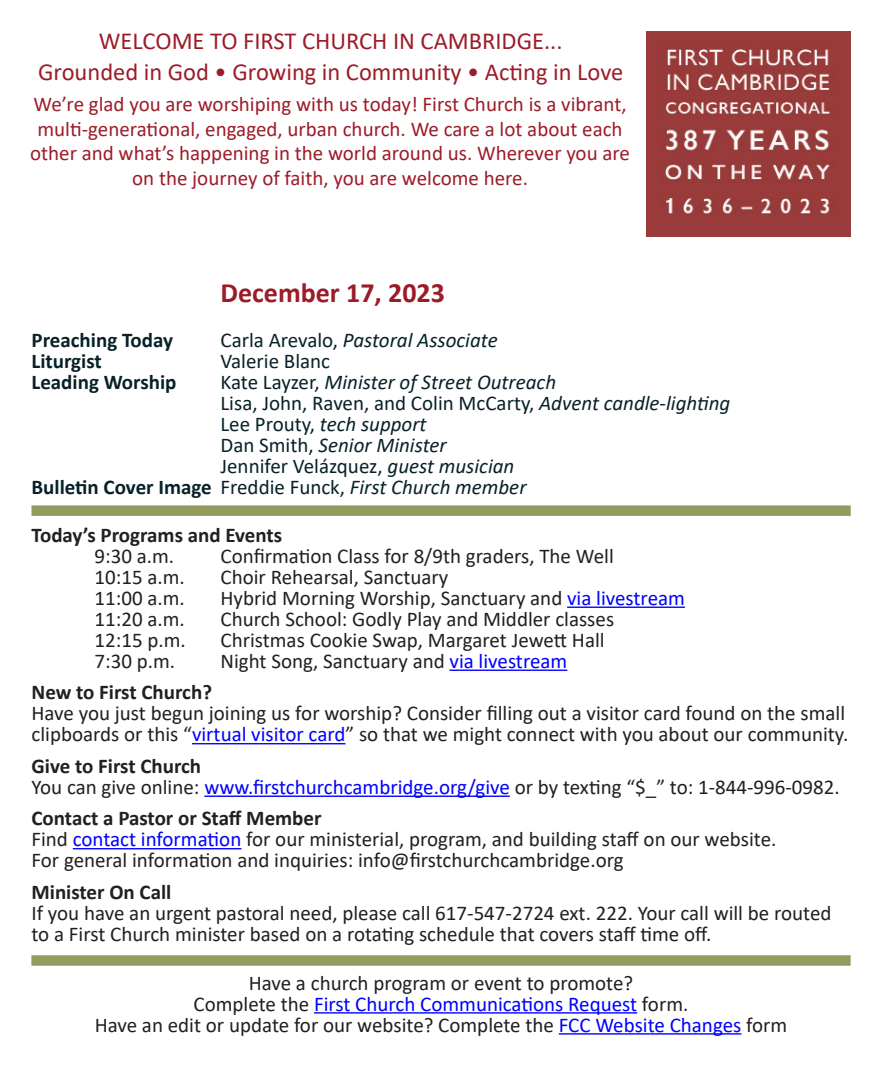
<style>
.page{position:relative;width:882px;height:1071px;background:#fff}
.page>*{position:absolute;margin:0;border:0;box-sizing:border-box;transform-origin:0 0}
.Paragraph_Style_1{font:700 28px "Calibri";color:#9c1b28}
.t1{font:24.5px "Calibri";color:#9c1c28}
.Paragraph_Style_1-2{font:21px/21px "Calibri";color:#231f20}
.t2{font:21px "Calibri";color:#9c1c28}
.t3{font:italic 21px "Calibri";color:#082129}
.Paragraph_Style_1-3{font:700 21px "Calibri";color:#231f20}
.t4{font:21px "Calibri";color:#082129}
.t5{font:700 21px "Calibri";color:#082129}
.Paragraph_Style_1-4{font:21px "Calibri";color:#00f}
.s1{font-style:normal}
.s2{font-style:italic}
.s3{font-weight:400}
.s4{font-weight:400;font-style:italic}
.s5{color:#00f}
.s6{color:#231f20}
</style>
<div class="page">
<div style="left:32px;top:505px;width:819px;height:11px;background:#939c5f"></div>
<img style="left:646px;top:31px;width:204px;height:205px">
<hr style="left:567px;top:607px;width:118px;height:1px;background:#00f">
<hr style="left:450px;top:670px;width:117px;height:1px;background:#00f">
<hr style="left:192px;top:743px;width:153px;height:1px;background:#00f">
<hr style="left:204px;top:796px;width:306px;height:1px;background:#00f">
<hr style="left:73px;top:848px;width:168px;height:1px;background:#00f">
<hr style="left:314px;top:1012px;width:323px;height:2px;background:#00f">
<hr style="left:559px;top:1033px;width:182px;height:2px;background:#00f">
<div style="left:31px;top:955px;width:820px;height:11px;background:#939c5f"></div>
<p class="t1" style="left:99px;top:24px;width:465px">WELCOME TO FIRST CHURCH IN CAMBRIDGE...</p>
<p class="t1" style="left:38px;top:55px;width:587px">Grounded in God • Growing in Community • Acting in Love</p>
<p class="t2" style="left:33px;top:90px;width:595px">We’re glad you are worshiping with us today! First Church is a vibrant,</p>
<p class="t2" style="left:38px;top:114px;width:587px">multi-generational, engaged, urban church. We care a lot about each</p>
<p class="t2" style="left:30px;top:139px;width:601px">other and what’s happening in the world around us. Wherever you are</p>
<p class="t2" style="left:132px;top:163px;width:397px">on the journey of faith, you are welcome here.</p>
<p class="Paragraph_Style_1" style="left:220px;top:273px;width:226px">December 17, 2023</p>
<p class="t5" style="left:32px;top:325px;width:143px">Preaching Today</p>
<p class="t3" style="left:220px;top:326px;width:279px"><span class="s1">Carla Arevalo,</span> Pastoral Associate</p>
<p class="t5" style="left:32px;top:346px;width:72px">Liturgist</p>
<p class="t4" style="left:220px;top:347px;width:111px">Valerie Blanc</p>
<p class="t5" style="left:32px;top:367px;width:147px">Leading Worship</p>
<p class="t3" style="left:220px;top:368px;width:337px"><span class="s1">Kate Layzer,</span> Minister of Street Outreach</p>
<p class="t4" style="left:220px;top:389px;width:511px">Lisa, John, Raven, and Colin McCarty, <span class="s2">Advent candle-lighting</span></p>
<p class="t3" style="left:220px;top:410px;width:208px"><span class="s1">Lee Prouty,</span> tech support</p>
<p class="t3" style="left:220px;top:431px;width:228px"><span class="s1">Dan Smith,</span> Senior Minister</p>
<p class="t4" style="left:220px;top:452px;width:295px">Jennifer Velázquez, <span class="s2">guest musician</span></p>
<p class="t5" style="left:32px;top:472px;width:497px">Bulletin Cover Image <span class="s3">Freddie Funck,</span> <span class="s4">First Church member</span></p>
<p class="Paragraph_Style_1-3" style="left:32px;top:520px;width:252px">Today’s Programs and Events</p>
<p class="Paragraph_Style_1-2" style="left:94px;top:545px;width:81px">9:30 a.m.</p>
<p class="Paragraph_Style_1-2" style="left:220px;top:545px;width:395px">Confirmation Class for 8/9th graders, The Well</p>
<p class="Paragraph_Style_1-2" style="left:94px;top:566px;width:92px">10:15 a.m.</p>
<p class="Paragraph_Style_1-2" style="left:220px;top:566px;width:229px">Choir Rehearsal, Sanctuary</p>
<p class="Paragraph_Style_1-2" style="left:94px;top:587px;width:92px">11:00 a.m.</p>
<p class="Paragraph_Style_1-2" style="left:220px;top:587px;width:466px">Hybrid Morning Worship, Sanctuary and <span class="s5">via livestream</span></p>
<p class="Paragraph_Style_1-2" style="left:94px;top:608px;width:92px">11:20 a.m.</p>
<p class="Paragraph_Style_1-2" style="left:220px;top:608px;width:395px">Church School: Godly Play and Middler classes</p>
<p class="Paragraph_Style_1-2" style="left:94px;top:629px;width:93px">12:15 p.m.</p>
<p class="Paragraph_Style_1-2" style="left:220px;top:629px;width:386px">Christmas Cookie Swap, Margaret Jewett Hall</p>
<p class="Paragraph_Style_1-2" style="left:94px;top:650px;width:82px">7:30 p.m.</p>
<p class="Paragraph_Style_1-2" style="left:220px;top:650px;width:348px">Night Song, Sanctuary and <span class="s5">via livestream</span></p>
<p class="Paragraph_Style_1-3" style="left:32px;top:678px;width:182px">New to First Church?</p>
<p class="Paragraph_Style_1-2" style="left:32px;top:702px;width:815px">Have you just begun joining us for worship? Consider filling out a visitor card found on the small</p>
<p class="Paragraph_Style_1-2" style="left:32px;top:723px;width:818px">clipboards or this “<span class="s5">virtual visitor card</span>” so that we might connect with you about our community.</p>
<p class="Paragraph_Style_1-3" style="left:32px;top:751px;width:171px">Give to First Church</p>
<p class="Paragraph_Style_1-2" style="left:32px;top:776px;width:810px">You can give online: <span class="s5">www.firstchurchcambridge.org/give</span> or by texting “$_” to: 1-844-996-0982.</p>
<p class="Paragraph_Style_1-3" style="left:32px;top:804px;width:292px">Contact a Pastor or Staff Member</p>
<p class="Paragraph_Style_1-2" style="left:32px;top:828px;width:746px">Find <span class="s5">contact information</span> for our ministerial, program, and building staff on our website.</p>
<p class="Paragraph_Style_1-2" style="left:32px;top:849px;width:594px">For general information and inquiries: info@firstchurchcambridge.org</p>
<p class="Paragraph_Style_1-3" style="left:32px;top:877px;width:141px">Minister On Call</p>
<p class="Paragraph_Style_1-2" style="left:32px;top:902px;width:802px">If you have an urgent pastoral need, please call 617-547-2724 ext. 222. Your call will be routed to a First Church minister based on a rotating schedule that covers staff time off.</p>
<p class="Paragraph_Style_1-2" style="left:249px;top:972px;width:386px">Have a church program or event to promote?</p>
<p class="Paragraph_Style_1-4" style="left:194px;top:989px;width:496px"><span class="s6">Complete the</span> First Church Communications Request <span class="s6">form.</span></p>
<p class="Paragraph_Style_1-2" style="left:95px;top:1014px;width:694px">Have an edit or update for our website? Complete the <span class="s5">FCC Website Changes</span> form</p>
</div>
